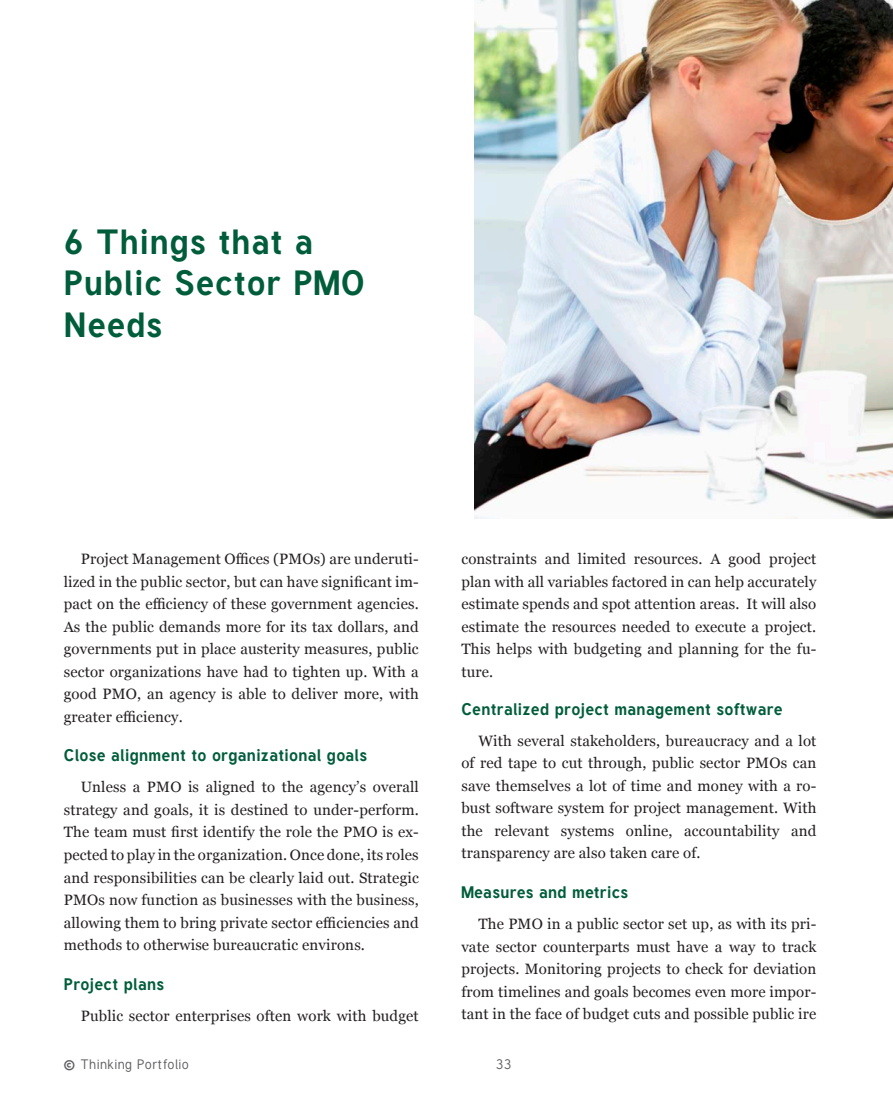
<style>
.page{position:relative;width:893px;height:1106px;background:#fff}
.page>*{position:absolute;margin:0;border:0;box-sizing:border-box;transform-origin:0 0}
.t1{font:700 34.5px/41.4px "Tuffy";letter-spacing:.03em;color:#005d3b}
.t2{font:700 16.5px "Tuffy";letter-spacing:.02em;color:#005d3b}
.t3{font:15px/22.5px "Georgia";letter-spacing:.01em;color:#231f20;text-align:justify}
.t4{font:13.5px "Tuffy";letter-spacing:.04em;color:#5f5f62}
.s1{font-size:24px}
</style>
<div class="page">
<img style="left:474px;top:0;width:419px;height:519px">
<h1 class="t1" style="left:64px;top:219px;width:302px">6 Things that a<br>Public Sector PMO<br>Needs</h1>
<p class="t3" style="left:64px;top:547px;width:357px;text-indent:17px">Project Management Offices (PMOs) are underuti&shy;lized in the public sector, but can have significant im&shy;pact on the efficiency of these government agencies.<br>As the public demands more for its tax dollars, and governments put in place austerity measures, public sector organizations have had to tighten up. With a good PMO, an agency is able to deliver more, with greater efficiency.</p>
<p class="t2" style="left:64px;top:744px;width:305px">Close alignment to organizational goals</p>
<p class="t3" style="left:64px;top:775px;width:357px;text-indent:17px">Unless a PMO is aligned to the agency’s overall strategy and goals, it is destined to under-perform.<br>The team must first identify the role the PMO is ex&shy;pected to play in the organization. Once done, its roles and responsibilities can be clearly laid out. Strategic PMOs now function as businesses with the business, allowing them to bring private sector efficiencies and methods to otherwise bureaucratic environs.</p>
<p class="t2" style="left:64px;top:972px;width:102px">Project plans</p>
<p class="t3" style="left:81px;top:1003px;width:339px">Public sector enterprises often work with budget</p>
<p class="t3" style="left:461px;top:547px;width:357px">constraints and limited resources. A good project plan with all variables factored in can help accurately estimate spends and spot attention areas. It will also estimate the resources needed to execute a project.<br>This helps with budgeting and planning for the fu&shy;ture.</p>
<p class="t2" style="left:461px;top:698px;width:323px">Centralized project management software</p>
<p class="t3" style="left:461px;top:729px;width:357px;text-indent:17px">With several stakeholders, bureaucracy and a lot of red tape to cut through, public sector PMOs can save themselves a lot of time and money with a ro&shy;bust software system for project management. With the relevant systems online, accountability and transparency are also taken care of.</p>
<p class="t2" style="left:461px;top:881px;width:168px">Measures and metrics</p>
<p class="t3" style="left:461px;top:912px;width:357px;text-indent:17px">The PMO in a public sector set up, as with its pri&shy;vate sector counterparts must have a way to track projects. Monitoring projects to check for deviation from timelines and goals becomes even more impor&shy;tant in the face of budget cuts and possible public ire</p>
<p class="t4" style="left:64px;top:1056px;width:127px"><span class="s1">©</span> Thinking Portfolio</p>
<p class="t4" style="left:496px;top:1056px;width:17px">33</p>
</div>
